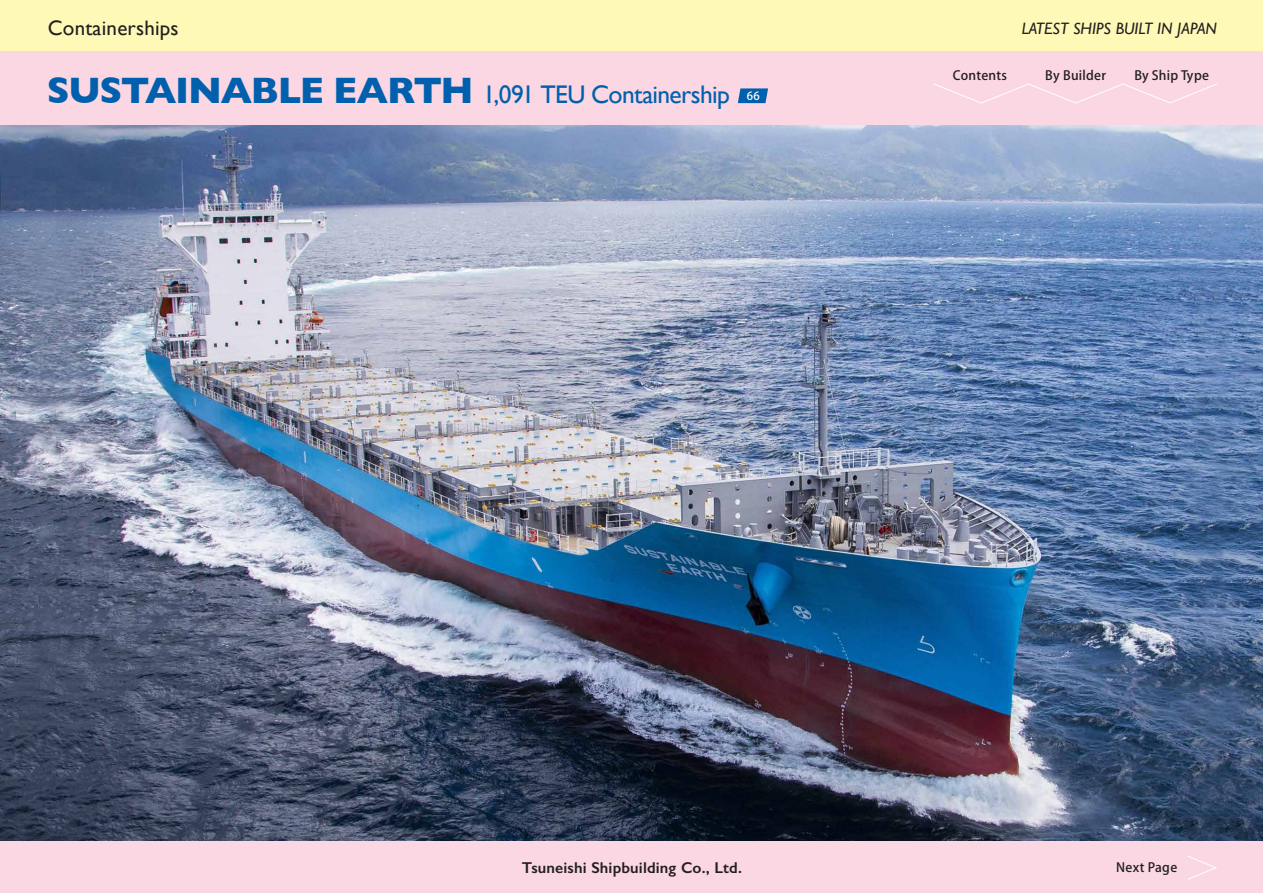
<style>
.page{position:relative;width:1263px;height:893px;background:#fff}
.page>*{position:absolute;margin:0;border:0;box-sizing:border-box;transform-origin:0 0}
.船名{font:700 37.5px "Gill Sans";letter-spacing:-.035em;color:#0160ae}
.船名-2{font:25.5px "Gill Sans";letter-spacing:-.025em;color:#0160ae}
.Page_title{font:21px "Gill Sans";letter-spacing:.01em;color:#231f20}
.Latest{font:italic 16.5px "Gill Sans";color:#231f20}
.会社名{font:600 15.75px "Gill Sans";letter-spacing:.01em;color:#231f20}
.t1{font:500 12.75px "Koz Go Pr 6 N";letter-spacing:.02em;color:#231f20}
.Ship_namber{font:500 11.25px "Koz Go Pr 6 N";color:#fff}
</style>
<div class="page">
<div style="left:0;top:0;width:1263px;height:51px;background:#fff9b8"></div>
<div style="left:1px;top:51px;width:1262px;height:74px;background:#fad7e2"></div>
<div style="left:0;top:840px;width:1263px;height:53px;background:#fad7e2"></div>
<img style="left:0;top:125px;width:1263px;height:715px">
<svg style="left:738px;top:88px;width:30px;height:15px"></svg>
<svg style="left:1188px;top:856px;width:29px;height:24px"></svg>
<svg style="left:934px;top:83px;width:283px;height:21px"></svg>
<p class="Page_title" style="left:48px;top:15px;width:132px">Containerships</p>
<p class="船名" style="left:47px;top:61px;width:428px">SUSTAINABLE EARTH</p>
<p class="船名-2" style="left:483px;top:79px;width:248px">1,091 TEU Containership</p>
<p class="Ship_namber" style="left:747px;top:90px;width:14px">66</p>
<p class="t1" style="left:953px;top:69px;width:56px">Contents</p>
<p class="Latest" style="left:1022px;top:19px;width:197px">LATEST SHIPS BUILT IN JAPAN</p>
<p class="t1" style="left:1134px;top:69px;width:76px">By Ship Type</p>
<p class="t1" style="left:1045px;top:69px;width:62px">By Builder</p>
<p class="会社名" style="left:522px;top:858px;width:222px">Tsuneishi Shipbuilding Co., Ltd.</p>
<p class="t1" style="left:1116px;top:860px;width:63px">Next Page</p>
</div>
